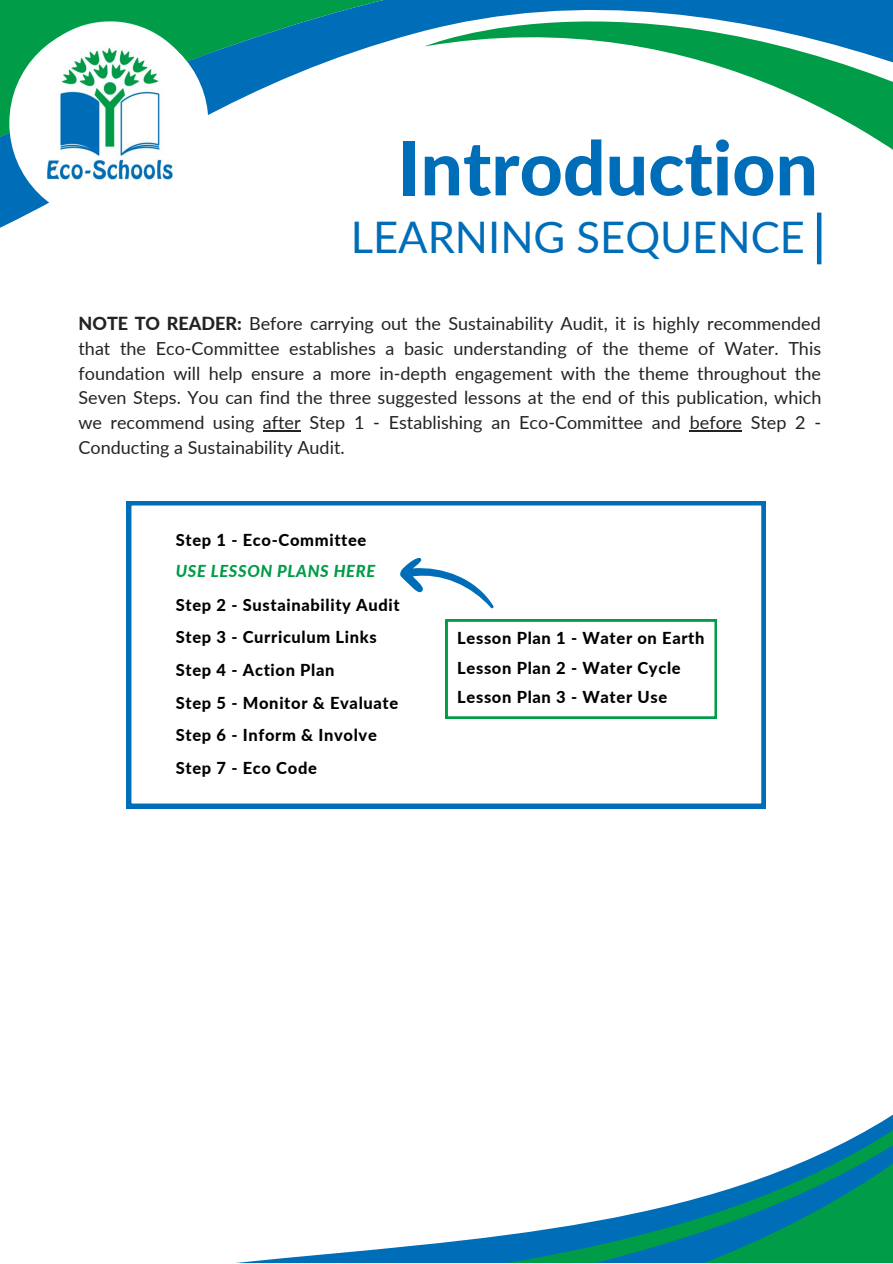
<style>
.page{position:relative;width:893px;height:1264px;background:#fff}
.page>*{position:absolute;margin:0;border:0;box-sizing:border-box;transform-origin:0 0}
.t1{font:800 75px "Lato";color:#006db8}
.t2{font:43.5px "Lato";color:#006db8}
.t3{font:18px/24.8px "Lato";color:#242222;text-align:justify}
.t4{font:800 16.5px "Lato";letter-spacing:.04em;color:#000}
.t5{font:italic 800 16.5px "Lato";letter-spacing:.04em;color:#019c48}
.s1{font-weight:800}
</style>
<div class="page">
<svg style="left:0;top:0;width:822px;height:265px"></svg>
<svg style="left:424px;top:0;width:468px;height:216px"></svg>
<svg style="left:0;top:43px;width:238px;height:183px"></svg>
<svg style="left:246px;top:1115px;width:646px;height:147px"></svg>
<div style="left:816px;top:212px;width:5px;height:52px;background:#006db8"></div>
<div style="left:9px;top:23px;width:199px;height:199px;background:#fff;border-radius:50%"></div>
<img style="left:16px;top:20px;width:188px;height:187px">
<svg style="left:127px;top:501px;width:638px;height:307px"></svg>
<hr style="left:263px;top:430px;width:37px;height:1px;background:#242222">
<hr style="left:689px;top:430px;width:53px;height:1px;background:#242222">
<svg style="left:397px;top:546px;width:319px;height:172px"></svg>
<p class="t1" style="left:398px;top:121px;width:421px">Introduction</p>
<p class="t2" style="left:350px;top:210px;width:455px">LEARNING SEQUENCE</p>
<p class="t3" style="left:78px;top:311px;width:744px"><span class="s1">NOTE TO READER:</span> Before carrying out the Sustainability Audit, it is highly recommended that the Eco-Committee establishes a basic understanding of the theme of Water. This foundation will help ensure a more in-depth engagement with the theme throughout the Seven Steps. You can find the three suggested lessons at the end of this publication, which we recommend using after Step 1 - Establishing an Eco-Committee and before Step 2 - Conducting a Sustainability Audit.</p>
<p class="t4" style="left:176px;top:529px;width:192px">Step 1 - Eco-Committee</p>
<p class="t5" style="left:176px;top:560px;width:201px">USE LESSON PLANS HERE</p>
<p class="t4" style="left:176px;top:594px;width:225px">Step 2 - Sustainability Audit</p>
<p class="t4" style="left:176px;top:627px;width:202px">Step 3 - Curriculum Links</p>
<p class="t4" style="left:176px;top:659px;width:160px">Step 4 - Action Plan</p>
<p class="t4" style="left:176px;top:692px;width:224px">Step 5 - Monitor &amp; Evaluate</p>
<p class="t4" style="left:176px;top:725px;width:202px">Step 6 - Inform &amp; Involve</p>
<p class="t4" style="left:176px;top:757px;width:142px">Step 7 - Eco Code</p>
<p class="t4" style="left:457px;top:628px;width:249px">Lesson Plan 1 - Water on Earth</p>
<p class="t4" style="left:457px;top:657px;width:225px">Lesson Plan 2 - Water Cycle</p>
<p class="t4" style="left:457px;top:686px;width:211px">Lesson Plan 3 - Water Use</p>
</div>
